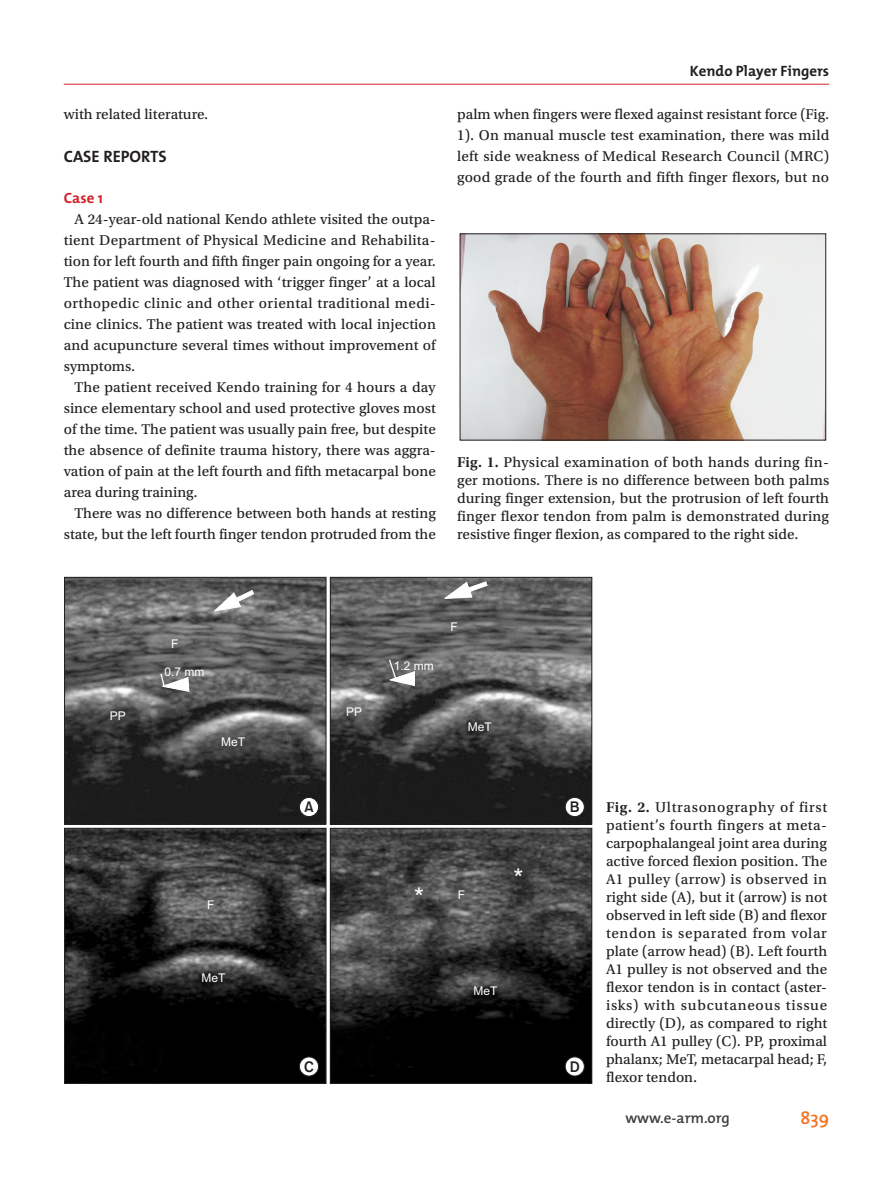
<style>
.page{position:relative;width:893px;height:1191px;background:#fff}
.page>*{position:absolute;margin:0;border:0;box-sizing:border-box;transform-origin:0 0}
.t1{font:25.5px "Arial";color:#fff}
.t2{font:600 18px "The Mix";color:#f47321}
.서론{font:700 16.5px "The Mix";color:#231f20}
.바탕글{font:15px/21px "Utopia Std Capt";color:#231f20;text-align:justify}
.그림{font:15px/18px "Utopia Std Capt";color:#231f20;text-align:justify}
.쪽제목_홀{font:700 15px "The Mix";color:#231f20}
.t3{font:600 15px "The Mix";color:#3e3e3f}
._1{font:700 15px "The Mix";color:#d1232a}
.t4{font:15px "Gothic 725 BT Bold A";color:#231f20}
.t5{font:12px "Arial";color:#fff}
.s1{font-family:"Utopia Std";font-weight:600}
</style>
<div class="page">
<hr style="left:64px;top:84px;width:765px;height:1px;background:#d1232a">
<img style="left:462px;top:235px;width:362px;height:203px">
<div style="left:460px;top:233px;width:366px;height:207px;border:1px solid #231f20"></div>
<svg style="left:64px;top:577px;width:528px;height:507px;background:#3a3a3a"></svg>
<div style="left:299px;top:797px;width:20px;height:19px;background:#fff;border-radius:50%"></div>
<div style="left:299px;top:797px;width:20px;height:20px;border:1px solid #231f20;border-radius:50%"></div>
<div style="left:565px;top:797px;width:19px;height:19px;background:#fff;border-radius:50%"></div>
<div style="left:565px;top:797px;width:20px;height:20px;border:1px solid #231f20;border-radius:50%"></div>
<div style="left:299px;top:1057px;width:20px;height:19px;background:#fff;border-radius:50%"></div>
<div style="left:299px;top:1056px;width:20px;height:20px;border:1px solid #231f20;border-radius:50%"></div>
<div style="left:565px;top:1057px;width:19px;height:19px;background:#fff;border-radius:50%"></div>
<div style="left:565px;top:1056px;width:20px;height:20px;border:1px solid #231f20;border-radius:50%"></div>
<svg style="left:159px;top:658px;width:256px;height:33px;background:#6c6c6c"></svg>
<svg style="left:444px;top:581px;width:43px;height:18px"></svg>
<svg style="left:214px;top:590px;width:40px;height:21px"></svg>
<p class="바탕글" style="left:64px;top:104px;width:146px">with related literature.</p>
<p class="서론" style="left:64px;top:143px;width:104px">CASE REPORTS</p>
<p class="_1" style="left:64px;top:185px;width:41px">Case 1</p>
<p class="바탕글" style="left:64px;top:209px;width:374px;text-indent:11px">A 24-year-old national Kendo athlete visited the outpa&shy;tient Department of Physical Medicine and Rehabilita&shy;tion for left fourth and fifth finger pain ongoing for a year.<br>The patient was diagnosed with ‘trigger finger’ at a local orthopedic clinic and other oriental traditional medi&shy;cine clinics. The patient was treated with local injection and acupuncture several times without improvement of symptoms.</p>
<p class="바탕글" style="left:64px;top:377px;width:374px;text-indent:11px">The patient received Kendo training for 4 hours a day since elementary school and used protective gloves most of the time. The patient was usually pain free, but despite the absence of definite trauma history, there was aggra&shy;vation of pain at the left fourth and fifth metacarpal bone area during training.</p>
<p class="바탕글" style="left:64px;top:503px;width:374px;text-align:right">There was no difference between both hands at resting state, but the left fourth finger tendon protruded from the</p>
<p class="쪽제목_홀" style="left:690px;top:59px;width:141px">Kendo Player Fingers</p>
<p class="바탕글" style="left:457px;top:104px;width:374px">palm when fingers were flexed against resistant force (Fig.<br>1). On manual muscle test examination, there was mild left side weakness of Medical Research Council (MRC) good grade of the fourth and fifth finger flexors, but no</p>
<p class="그림" style="left:457px;top:453px;width:374px"><span class="s1">Fig. 1.</span> Physical examination of both hands during fin&shy;ger motions. There is no difference between both palms during finger extension, but the protrusion of left fourth finger flexor tendon from palm is demonstrated during resistive finger flexion, as compared to the right side.</p>
<p class="t5" style="left:110px;top:709px;width:18px">PP</p>
<p class="t5" style="left:171px;top:637px;width:9px">F</p>
<p class="t5" style="left:164px;top:664px;width:42px">0.7 mm</p>
<p class="t5" style="left:221px;top:734px;width:25px">MeT</p>
<p class="t5" style="left:346px;top:704px;width:18px">PP</p>
<p class="t5" style="left:394px;top:658px;width:42px">1.2 mm</p>
<p class="t5" style="left:451px;top:620px;width:9px">F</p>
<p class="t5" style="left:468px;top:720px;width:25px">MeT</p>
<p class="t5" style="left:207px;top:898px;width:9px">F</p>
<p class="t5" style="left:201px;top:971px;width:25px">MeT</p>
<p class="t4" style="left:304px;top:798px;width:11px">A</p>
<p class="t4" style="left:570px;top:798px;width:11px">B</p>
<p class="t1" style="left:414px;top:882px;width:11px">*</p>
<p class="t5" style="left:458px;top:887px;width:9px">F</p>
<p class="t1" style="left:514px;top:863px;width:11px">*</p>
<p class="t5" style="left:473px;top:983px;width:25px">MeT</p>
<p class="t4" style="left:304px;top:1057px;width:11px">C</p>
<p class="t4" style="left:570px;top:1057px;width:12px">D</p>
<p class="그림" style="left:606px;top:798px;width:223px"><span class="s1">Fig. 2.</span> Ultrasonography of first patient’s fourth fingers at meta&shy;carpophalangeal joint area during active forced flexion position. The A1 pulley (arrow) is observed in right side (A), but it (arrow) is not observed in left side (B) and flexor tendon is separated from volar plate (arrow head) (B). Left fourth A1 pulley is not observed and the flexor tendon is in contact (aster&shy;isks) with subcutaneous tissue directly (D), as compared to right fourth A1 pulley (C). PP, proximal phalanx; MeT, metacarpal head; F, flexor tendon.</p>
<p class="t3" style="left:625px;top:1105px;width:106px">www.e-arm.org</p>
<p class="t2" style="left:800px;top:1102px;width:30px">839</p>
</div>
